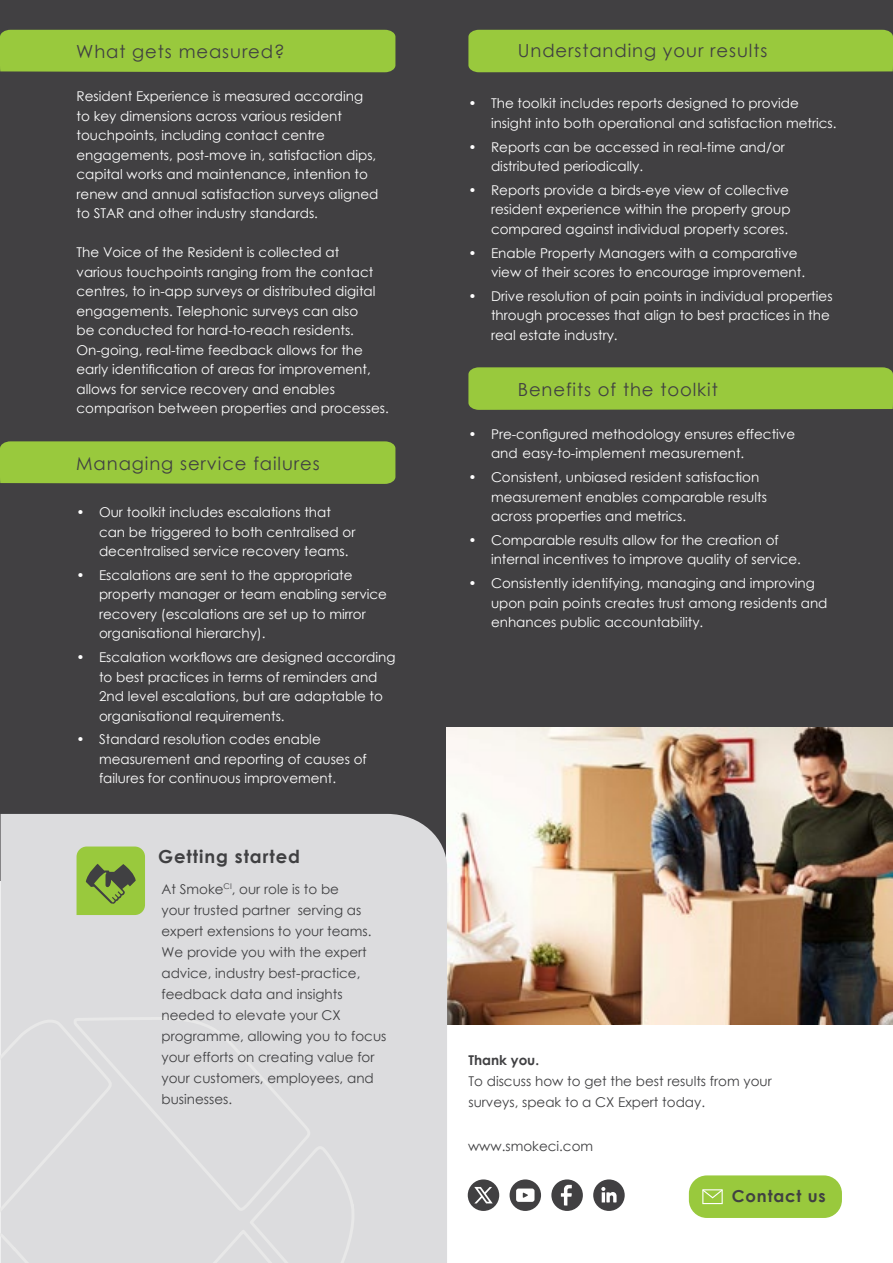
<style>
.page{position:relative;width:893px;height:1263px;background:#fff}
.page>*{position:absolute;margin:0;border:0;box-sizing:border-box;transform-origin:0 0}
.t1{font:18px "Century Gothic";letter-spacing:.05em;color:#404042}
.t2{font:700 18px "Century Gothic";letter-spacing:.05em;color:#404042}
.t3{font:700 16.5px "Century Gothic";letter-spacing:.05em;color:#404042}
.t4{font:13.5px/19.5px "Century Gothic";color:#fff}
.t5{font:13.5px/21px "Century Gothic";color:#404042}
.t6{font:700 13.5px "Century Gothic";color:#404042}
</style>
<div class="page">
<div style="left:0;top:0;width:893px;height:880px;background:#414042"></div>
<div style="left:0;top:30px;width:395px;height:42px;background:#99c93d"></div>
<div style="left:0;top:441px;width:395px;height:43px;background:#99c93d"></div>
<div style="left:468px;top:367px;width:425px;height:43px;background:#99c93d"></div>
<div style="left:468px;top:30px;width:425px;height:42px;background:#99c93d"></div>
<img style="left:446px;top:727px;width:447px;height:298px">
<div style="left:1px;top:814px;width:446px;height:449px;background:#dcdcde"></div>
<svg style="left:77px;top:846px;width:68px;height:69px;background:#8bb241"></svg>
<div style="left:0;top:1015px;width:314px;height:248px;background:#dcdcde"></div>
<div style="left:126px;top:1142px;width:230px;height:121px;background:#dcdcde"></div>
<div style="left:593px;top:1179px;width:32px;height:32px;background:#414042;border-radius:16px"></div>
<svg style="left:601px;top:1187px;width:16px;height:15px"></svg>
<div style="left:551px;top:1179px;width:32px;height:32px;background:#414042;border-radius:50%"></div>
<svg style="left:561px;top:1185px;width:11px;height:20px"></svg>
<div style="left:510px;top:1179px;width:31px;height:32px;background:#414042;border-radius:16px"></div>
<svg style="left:516px;top:1188px;width:18px;height:14px"></svg>
<div style="left:468px;top:1179px;width:31px;height:32px;background:#414042;border-radius:16px"></div>
<svg style="left:474px;top:1187px;width:19px;height:16px"></svg>
<div style="left:689px;top:1175px;width:153px;height:43px;background:#99c93d;border-radius:18px"></div>
<div style="left:702px;top:1189px;width:21px;height:15px;border:1px solid #fff"></div>
<svg style="left:702px;top:1189px;width:21px;height:10px"></svg>
<h1 class="t1" style="left:76px;top:39px;width:210px">What gets measured?</h1>
<p class="t4" style="left:77px;top:87px;width:304px">Resident Experience is measured according to key dimensions across various resident touchpoints, including contact centre engagements, post-move in, satisfaction dips, capital works and maintenance, intention to renew and annual satisfaction surveys aligned to STAR and other industry standards.</p>
<p class="t4" style="left:77px;top:242px;width:314px">The Voice of the Resident is collected at<br>various touchpoints ranging from the contact centres, to in-app surveys or distributed digital engagements. Telephonic surveys can also<br>be conducted for hard-to-reach residents.<br>On-going, real-time feedback allows for the early identification of areas for improvement, allows for service recovery and enables comparison between properties and processes.</p>
<h1 class="t1" style="left:76px;top:451px;width:245px">Managing service failures</h1>
<p class="t4" style="left:99px;top:502px;width:258px;text-indent:-23px">• Our toolkit includes escalations that can be triggered to both centralised or decentralised service recovery teams.</p>
<p class="t4" style="left:99px;top:565px;width:289px;text-indent:-23px">• Escalations are sent to the appropriate property manager or team enabling service recovery (escalations are set up to mirror organisational hierarchy).</p>
<p class="t4" style="left:99px;top:647px;width:298px;text-indent:-23px">• Escalation workflows are designed according to best practices in terms of reminders and 2nd level escalations, but are adaptable to organisational requirements.</p>
<p class="t4" style="left:99px;top:729px;width:269px;text-indent:-23px">• Standard resolution codes enable measurement and reporting of causes of failures for continuous improvement.</p>
<h1 class="t2" style="left:158px;top:843px;width:143px">Getting started</h1>
<p class="t5" style="left:162px;top:878px;width:226px">At Smoke<sup>CI</sup>, our role is to be<br>your trusted partner serving as expert extensions to your teams.<br>We provide you with the expert advice, industry best-practice, feedback data and insights needed to elevate your CX programme, allowing you to focus your efforts on creating value for your customers, employees, and businesses.</p>
<h1 class="t1" style="left:518px;top:38px;width:251px">Understanding your results</h1>
<p class="t4" style="left:491px;top:94px;width:347px;text-indent:-23px">• The toolkit includes reports designed to provide insight into both operational and satisfaction metrics.</p>
<p class="t4" style="left:491px;top:137px;width:295px;text-indent:-23px">• Reports can be accessed in real-time and/or distributed periodically.</p>
<p class="t4" style="left:491px;top:180px;width:301px;text-align:justify;text-indent:-23px">• Reports provide a birds-eye view of collective resident experience within the property group compared against individual property scores.</p>
<p class="t4" style="left:491px;top:243px;width:316px;text-indent:-23px">• Enable Property Managers with a comparative view of their scores to encourage improvement.</p>
<p class="t4" style="left:491px;top:286px;width:343px;text-indent:-23px">• Drive resolution of pain points in individual properties through processes that align to best practices in the real estate industry.</p>
<h1 class="t1" style="left:518px;top:377px;width:202px">Benefits of the toolkit</h1>
<p class="t4" style="left:491px;top:424px;width:306px;text-indent:-23px">• Pre-configured methodology ensures effective and easy-to-implement measurement.</p>
<p class="t4" style="left:491px;top:467px;width:277px;text-indent:-23px">• Consistent, unbiased resident satisfaction measurement enables comparable results across properties and metrics.</p>
<p class="t4" style="left:491px;top:530px;width:311px;text-indent:-23px">• Comparable results allow for the creation of internal incentives to improve quality of service.</p>
<p class="t4" style="left:491px;top:573px;width:338px;text-indent:-23px">• Consistently identifying, managing and improving upon pain points creates trust among residents and enhances public accountability.</p>
<p class="t6" style="left:468px;top:1050px;width:72px">Thank you.</p>
<p class="t5" style="left:468px;top:1070px;width:305px">To discuss how to get the best results from your surveys, speak to a CX Expert today.</p>
<p class="t5" style="left:468px;top:1136px;width:127px">www.smokeci.com</p>
<p class="t3" style="left:732px;top:1184px;width:95px">Contact us</p>
</div>
